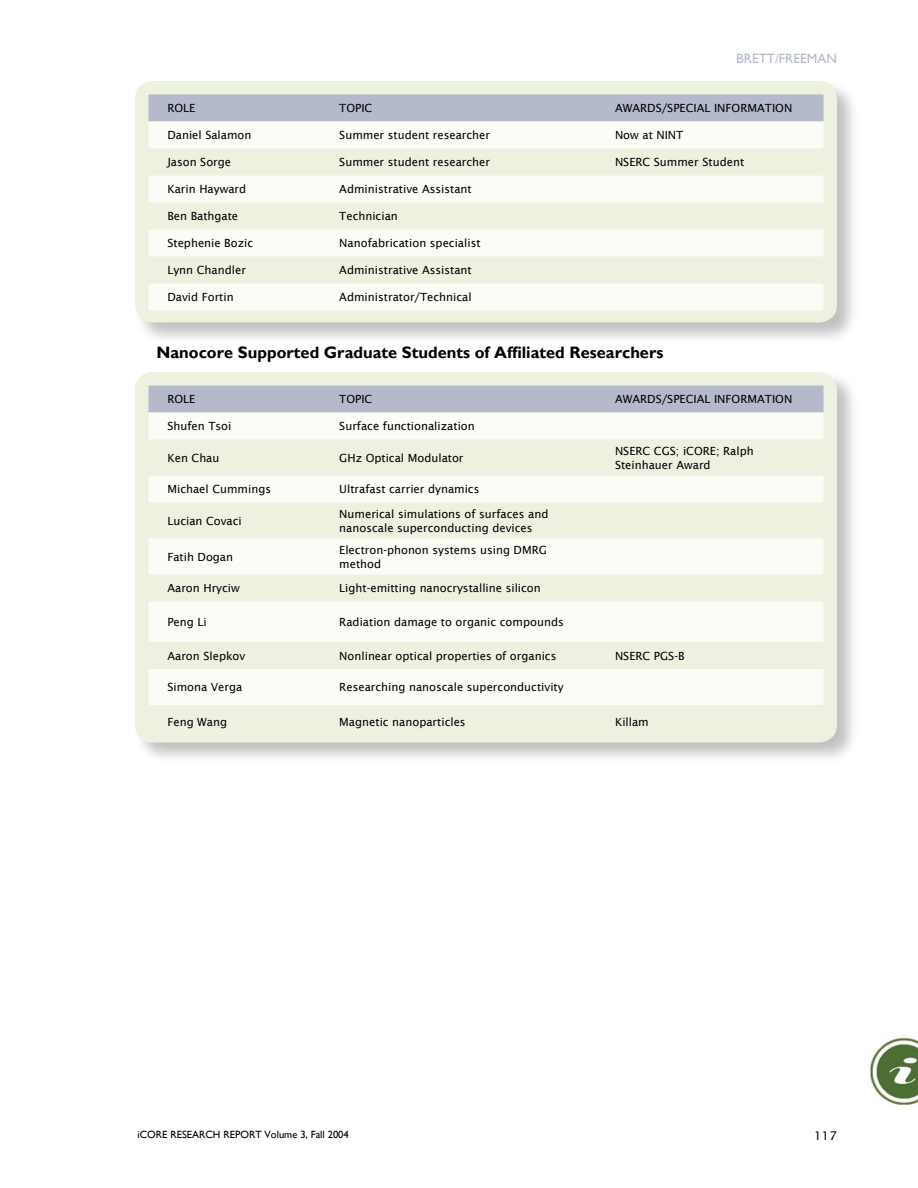
<style>
.page{position:relative;width:918px;height:1188px;background:#fff}
.page>*{position:absolute;margin:0;border:0;box-sizing:border-box;transform-origin:0 0}
.table_heading{font:700 16.5px "Gill Sans";color:#000}
.t1{font:13.5px "Gill Sans";color:#b6bbcc}
.t2{font:12px "Lucida Sans";color:#000}
.publications{font:11.25px/13.5px "Lucida Sans";color:#000}
.Pub_subhead{font:11.25px "Lucida Sans";color:#000}
.t3{font:10.5px "Gill Sans";color:#000}
</style>
<div class="page">
<div style="left:132px;top:368px;width:728px;height:398px;background:#000;opacity:.25"></div>
<div style="left:135px;top:372px;width:702px;height:370px;background:#ecf1e0"></div>
<div style="left:132px;top:77px;width:728px;height:270px;background:#000;opacity:.25"></div>
<div style="left:135px;top:81px;width:702px;height:241px;background:#ecf1e0"></div>
<div style="left:148px;top:95px;width:676px;height:27px;background:#b4b9cb"></div>
<svg style="left:148px;top:122px;width:676px;height:583px;fill:#fafcf5"></svg>
<img style="left:869px;top:1037px;width:49px;height:69px">
<p class="t1" style="left:736px;top:51px;width:102px">BRETT/FREEMAN</p>
<p class="Pub_subhead" style="left:167px;top:102px;width:29px">ROLE</p>
<p class="Pub_subhead" style="left:339px;top:102px;width:35px">TOPIC</p>
<p class="Pub_subhead" style="left:615px;top:102px;width:179px">AWARDS/SPECIAL INFORMATION</p>
<p class="publications" style="left:167px;top:129px;width:86px">Daniel Salamon</p>
<p class="publications" style="left:339px;top:129px;width:152px">Summer student researcher</p>
<p class="publications" style="left:615px;top:129px;width:70px">Now at NINT</p>
<p class="publications" style="left:167px;top:156px;width:65px">Jason Sorge</p>
<p class="publications" style="left:339px;top:156px;width:152px">Summer student researcher</p>
<p class="publications" style="left:615px;top:156px;width:131px">NSERC Summer Student</p>
<p class="publications" style="left:167px;top:183px;width:80px">Karin Hayward</p>
<p class="publications" style="left:339px;top:183px;width:134px">Administrative Assistant</p>
<p class="publications" style="left:167px;top:210px;width:72px">Ben Bathgate</p>
<p class="publications" style="left:339px;top:210px;width:60px">Technician</p>
<p class="publications" style="left:167px;top:237px;width:87px">Stephenie Bozic</p>
<p class="publications" style="left:339px;top:237px;width:143px">Nanofabrication specialist</p>
<p class="publications" style="left:167px;top:264px;width:80px">Lynn Chandler</p>
<p class="publications" style="left:339px;top:264px;width:134px">Administrative Assistant</p>
<p class="publications" style="left:167px;top:291px;width:68px">David Fortin</p>
<p class="publications" style="left:339px;top:291px;width:134px">Administrator/Technical</p>
<p class="table_heading" style="left:157px;top:342px;width:508px">Nanocore Supported Graduate Students of Affiliated Researchers</p>
<p class="Pub_subhead" style="left:167px;top:393px;width:29px">ROLE</p>
<p class="Pub_subhead" style="left:339px;top:393px;width:35px">TOPIC</p>
<p class="Pub_subhead" style="left:615px;top:393px;width:179px">AWARDS/SPECIAL INFORMATION</p>
<p class="publications" style="left:167px;top:420px;width:65px">Shufen Tsoi</p>
<p class="publications" style="left:339px;top:420px;width:137px">Surface functionalization</p>
<p class="publications" style="left:167px;top:451px;width:54px">Ken Chau</p>
<p class="publications" style="left:339px;top:451px;width:126px">GHz Optical Modulator</p>
<p class="publications" style="left:615px;top:444px;width:140px">NSERC CGS; iCORE; Ralph<br>Steinhauer Award</p>
<p class="publications" style="left:167px;top:483px;width:105px">Michael Cummings</p>
<p class="publications" style="left:339px;top:483px;width:142px">Ultrafast carrier dynamics</p>
<p class="publications" style="left:167px;top:514px;width:76px">Lucian Covaci</p>
<p class="publications" style="left:339px;top:507px;width:211px">Numerical simulations of surfaces and nanoscale superconducting devices</p>
<p class="publications" style="left:167px;top:550px;width:67px">Fatih Dogan</p>
<p class="publications" style="left:339px;top:543px;width:209px">Electron-phonon systems using DMRG method</p>
<p class="publications" style="left:167px;top:582px;width:74px">Aaron Hryciw</p>
<p class="publications" style="left:339px;top:582px;width:203px">Light-emitting nanocrystalline silicon</p>
<p class="publications" style="left:167px;top:615px;width:41px">Peng Li</p>
<p class="publications" style="left:339px;top:615px;width:226px">Radiation damage to organic compounds</p>
<p class="publications" style="left:167px;top:649px;width:79px">Aaron Slepkov</p>
<p class="publications" style="left:339px;top:649px;width:219px">Nonlinear optical properties of organics</p>
<p class="publications" style="left:615px;top:649px;width:71px">NSERC PGS-B</p>
<p class="publications" style="left:167px;top:681px;width:76px">Simona Verga</p>
<p class="publications" style="left:339px;top:681px;width:226px">Researching nanoscale superconductivity</p>
<p class="publications" style="left:167px;top:715px;width:61px">Feng Wang</p>
<p class="publications" style="left:339px;top:715px;width:128px">Magnetic nanoparticles</p>
<p class="publications" style="left:615px;top:715px;width:35px">Killam</p>
<p class="t3" style="left:138px;top:1128px;width:213px">iCORE RESEARCH REPORT Volume 3, Fall 2004</p>
<p class="t2" style="left:814px;top:1128px;width:24px">117</p>
</div>
